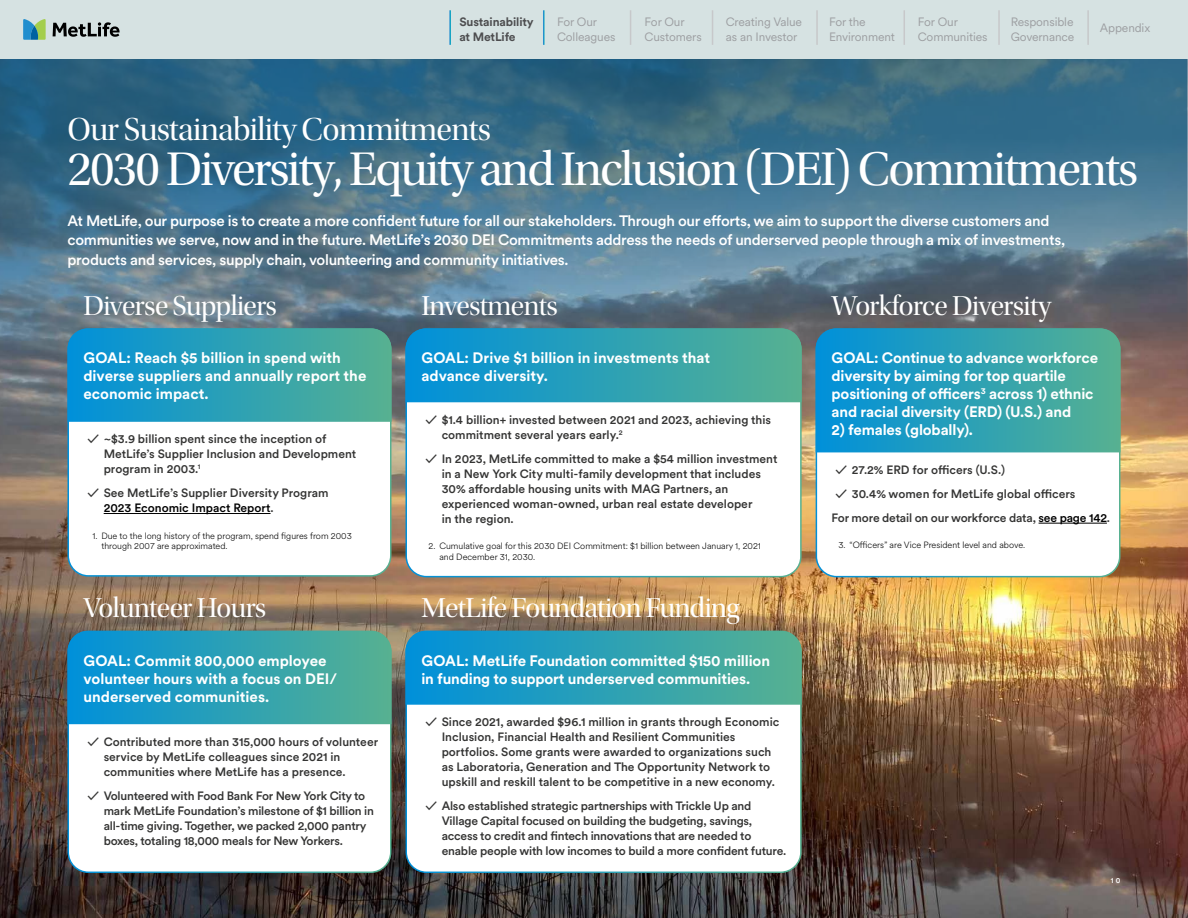
<style>
.page{position:relative;width:1188px;height:918px;background:#fff}
.page>*{position:absolute;margin:0;border:0;box-sizing:border-box;transform-origin:0 0}
.Main_Subheading{font:49.5px "Utopia Std Subh";letter-spacing:-.04em;color:#fff}
.Subhead_Level_1{font:33px "Utopia Std Disp";letter-spacing:-.02em;color:#fff}
.Subhead_Level_2{font:28.5px "Utopia Std Disp";letter-spacing:-.02em;color:#fff}
.Goal_Copy{font:700 15px/18px "Met Life Circular";letter-spacing:-.01em;color:#fff}
.Main_Intro_Copy{font:500 15px/19.5px "Met Life Circular";letter-spacing:-.02em;color:#fff}
.Checkmark_Bullets{font:500 12px/15px "Met Life Circular";color:#343433}
.Checkmark_Bullets-2{font:500 12px/15px "Met Life Circular";letter-spacing:-.02em;color:#343433}
.t1{font:12px/14.4px "Met Life Circular";letter-spacing:-.01em;color:#9d9fa2}
.t2{font:700 12px/14.4px "Met Life Circular";letter-spacing:-.01em;color:#4d4d4f}
.Footnotes{font:300 9px/10.5px "Met Life Circular";color:#000}
.t3{font:500 7.5px "Met Life Circular";color:#fff}
.s1{color:#000}
</style>
<div class="page">
<img style="left:0;top:59px;width:1188px;height:859px">
<svg style="left:0;top:59px;width:1187px;height:333px;background:#497187"></svg>
<div style="left:68px;top:329px;width:323px;height:247px;background:#fff;border-radius:20px"></div>
<div style="left:68px;top:328px;width:324px;height:249px;border:2px solid #fff;border-radius:20px"></div>
<svg style="left:68px;top:328px;width:324px;height:94px;background:#2ca0b4"></svg>
<hr style="left:104px;top:513px;width:167px;height:1px;background:#000">
<div style="left:406px;top:329px;width:395px;height:248px;background:#fff;border-radius:20px"></div>
<div style="left:406px;top:328px;width:396px;height:249px;border:2px solid #fff;border-radius:20px"></div>
<svg style="left:406px;top:328px;width:396px;height:74px;background:#2c9fb4"></svg>
<div style="left:816px;top:329px;width:304px;height:248px;background:#fff;border-radius:20px"></div>
<svg style="left:816px;top:328px;width:304px;height:124px;background:#2b9fb4"></svg>
<hr style="left:1039px;top:523px;width:68px;height:1px;background:#000">
<div style="left:68px;top:632px;width:323px;height:240px;background:#fff;border-radius:20px"></div>
<div style="left:68px;top:631px;width:324px;height:242px;border:2px solid #fff;border-radius:20px"></div>
<svg style="left:68px;top:631px;width:324px;height:93px;background:#2ca0b4"></svg>
<div style="left:406px;top:632px;width:395px;height:240px;background:#fff;border-radius:20px"></div>
<div style="left:406px;top:631px;width:396px;height:242px;border:2px solid #fff;border-radius:20px"></div>
<svg style="left:406px;top:631px;width:396px;height:74px;background:#2da0b5"></svg>
<div style="left:0;top:0;width:1188px;height:59px;background:#d6e2e2"></div>
<svg style="left:53px;top:22px;width:67px;height:15px"></svg>
<svg style="left:23px;top:19px;width:23px;height:21px"></svg>
<hr style="left:630px;top:10px;width:1px;height:35px;background:#c7c8ca">
<hr style="left:712px;top:10px;width:1px;height:35px;background:#c7c8ca">
<hr style="left:816px;top:10px;width:2px;height:35px;background:#c7c8ca">
<hr style="left:904px;top:10px;width:1px;height:35px;background:#c7c8ca">
<hr style="left:998px;top:10px;width:2px;height:35px;background:#c7c8ca">
<hr style="left:1087px;top:10px;width:2px;height:35px;background:#c7c8ca">
<hr style="left:543px;top:10px;width:1px;height:35px;background:#fff">
<hr style="left:449px;top:10px;width:2px;height:35px;background:#fff">
<p class="t2" style="left:459px;top:14px;width:76px">Sustainability at MetLife</p>
<p class="t1" style="left:557px;top:14px;width:60px">For Our<br>Colleagues</p>
<p class="t1" style="left:645px;top:14px;width:59px">For Our<br>Customers</p>
<p class="t1" style="left:726px;top:14px;width:78px">Creating Value as an Investor</p>
<p class="t1" style="left:829px;top:14px;width:67px">For the<br>Environment</p>
<p class="t1" style="left:918px;top:14px;width:71px">For Our<br>Communities</p>
<p class="t1" style="left:1011px;top:14px;width:65px">Responsible<br>Governance</p>
<p class="t1" style="left:1100px;top:20px;width:52px">Appendix</p>
<p class="Subhead_Level_1" style="left:68px;top:111px;width:425px">Our Sustainability Commitments</p>
<p class="Main_Subheading" style="left:68px;top:143px;width:1072px">2030 Diversity, Equity and Inclusion (DEI) Commitments</p>
<p class="Main_Intro_Copy" style="left:68px;top:210px;width:999px">At MetLife, our purpose is to create a more confident future for all our stakeholders. Through our efforts, we aim to support the diverse customers and communities we serve, now and in the future. MetLife’s 2030 DEI Commitments address the needs of underserved people through a mix of investments, products and services, supply chain, volunteering and community initiatives.</p>
<p class="Subhead_Level_2" style="left:83px;top:290px;width:195px">Diverse Suppliers</p>
<p class="Goal_Copy" style="left:83px;top:349px;width:285px">GOAL: Reach $5 billion in spend with diverse suppliers and annually report the economic impact.</p>
<p class="Checkmark_Bullets" style="left:104px;top:431px;width:254px;text-indent:-16px">✓ ~$3.9 billion spent since the inception of<br>MetLife’s Supplier Inclusion and Development program in 2003.<sup>1</sup></p>
<p class="Checkmark_Bullets" style="left:104px;top:485px;width:227px;text-indent:-16px">✓ See MetLife’s Supplier Diversity Program<br><span class="s1">2023 Economic Impact Report</span>.</p>
<p class="Footnotes" style="left:101px;top:530px;width:252px;text-indent:-9px">1. Due to the long history of the program, spend figures from 2003 through 2007 are approximated.</p>
<p class="Subhead_Level_2" style="left:832px;top:290px;width:221px">Workforce Diversity</p>
<p class="Goal_Copy" style="left:832px;top:349px;width:268px">GOAL: Continue to advance workforce diversity by aiming for top quartile positioning of officers<sup>3</sup> across 1) ethnic and racial diversity (ERD) (U.S.) and</p>
<p class="Goal_Copy" style="left:832px;top:421px;width:143px">2) females (globally).</p>
<p class="Checkmark_Bullets" style="left:836px;top:462px;width:171px">✓ 27.2% ERD for officers (U.S.)</p>
<p class="Checkmark_Bullets" style="left:836px;top:486px;width:241px">✓ 30.4% women for MetLife global officers</p>
<p class="Checkmark_Bullets" style="left:832px;top:510px;width:280px">For more detail on our workforce data, <span class="s1">see page 142</span>.</p>
<p class="Footnotes" style="left:839px;top:539px;width:188px">3. “Officers” are Vice President level and above.</p>
<p class="Subhead_Level_2" style="left:421px;top:290px;width:138px">Investments</p>
<p class="Goal_Copy" style="left:421px;top:349px;width:290px">GOAL: Drive $1 billion in investments that advance diversity.</p>
<p class="Checkmark_Bullets" style="left:442px;top:412px;width:331px;text-indent:-16px">✓ $1.4 billion+ invested between 2021 and 2023, achieving this commitment several years early.<sup>2</sup></p>
<p class="Checkmark_Bullets" style="left:442px;top:451px;width:337px;text-indent:-16px">✓ In 2023, MetLife committed to make a $54 million investment in a New York City multi-family development that includes 30% affordable housing units with MAG Partners, an experienced woman-owned, urban real estate developer<br>in the region.</p>
<p class="Footnotes" style="left:439px;top:540px;width:323px;text-indent:-11px">2. Cumulative goal for this 2030 DEI Commitment: $1 billion between January 1, 2021 and December 31, 2030.</p>
<p class="Subhead_Level_2" style="left:83px;top:593px;width:185px">Volunteer Hours</p>
<p class="Goal_Copy" style="left:83px;top:651px;width:255px">GOAL: Commit 800,000 employee volunteer hours with a focus on DEI/ underserved communities.</p>
<p class="Checkmark_Bullets" style="left:104px;top:733px;width:276px;text-indent:-16px">✓ Contributed more than 315,000 hours of volunteer service by MetLife colleagues since 2021 in communities where MetLife has a presence.</p>
<p class="Checkmark_Bullets-2" style="left:104px;top:787px;width:272px;text-indent:-16px">✓ Volunteered with Food Bank For New York City to mark MetLife Foundation’s milestone of $1 billion in all‑time giving. Together, we packed 2,000 pantry boxes, totaling 18,000 meals for New Yorkers.</p>
<p class="Subhead_Level_2" style="left:421px;top:593px;width:320px">MetLife Foundation Funding</p>
<p class="Goal_Copy" style="left:421px;top:651px;width:350px">GOAL: MetLife Foundation committed $150 million in funding to support underserved communities.</p>
<p class="Checkmark_Bullets" style="left:442px;top:714px;width:339px;text-indent:-16px">✓ Since 2021, awarded $96.1 million in grants through Economic Inclusion, Financial Health and Resilient Communities portfolios. Some grants were awarded to organizations such as Laboratoria, Generation and The Opportunity Network to upskill and reskill talent to be competitive in a new economy.</p>
<p class="Checkmark_Bullets" style="left:442px;top:798px;width:346px;text-indent:-16px">✓ Also established strategic partnerships with Trickle Up and Village Capital focused on building the budgeting, savings, access to credit and fintech innovations that are needed to enable people with low incomes to build a more confident future.</p>
<p class="t3" style="left:1111px;top:875px;width:11px">1 0</p>
</div>
